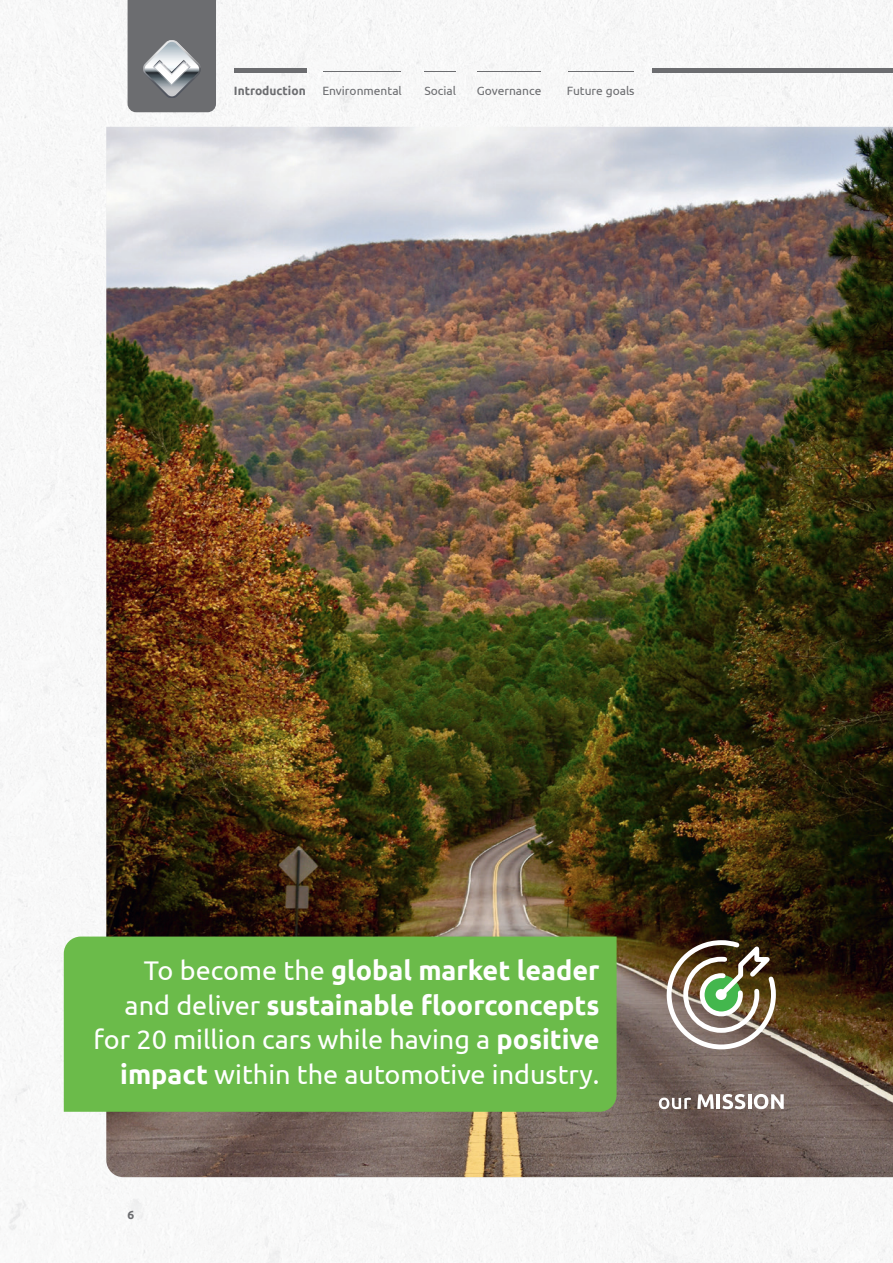
<style>
.page{position:relative;width:893px;height:1263px;background:#fff}
.page>*{position:absolute;margin:0;border:0;box-sizing:border-box;transform-origin:0 0}
.t1{font:27px/34.5px "Ubuntu";color:#fff;text-align:right}
.t2{font:12px "Ubuntu";color:#6c6d70}
.t3{font:700 12px "Ubuntu";color:#6c6d70}
.s1{font-weight:700}
</style>
<div class="page">
<img style="left:0;top:0;width:893px;height:1263px">
<img style="left:106px;top:127px;width:787px;height:1050px">
<div style="left:64px;top:936px;width:553px;height:176px;background:#6bbb4a"></div>
<svg style="left:664px;top:937px;width:115px;height:115px"></svg>
<svg style="left:659px;top:1097px;width:32px;height:12px"></svg>
<svg style="left:697px;top:1094px;width:17px;height:15px"></svg>
<hr style="left:717px;top:1094px;width:3px;height:15px;background:#fff">
<svg style="left:722px;top:1094px;width:23px;height:15px"></svg>
<hr style="left:748px;top:1094px;width:3px;height:15px;background:#fff">
<svg style="left:754px;top:1094px;width:30px;height:15px"></svg>
<svg style="left:128px;top:0;width:88px;height:112px"></svg>
<hr style="left:652px;top:68px;width:241px;height:4px;background:#6c6d70">
<hr style="left:234px;top:68px;width:72px;height:4px;background:#6c6d70">
<hr style="left:323px;top:72px;width:78px;height:1px;background:#6c6d70">
<hr style="left:425px;top:72px;width:31px;height:1px;background:#6c6d70">
<hr style="left:477px;top:72px;width:64px;height:1px;background:#6c6d70">
<hr style="left:568px;top:72px;width:66px;height:1px;background:#6c6d70">
<p class="t3" style="left:234px;top:84px;width:73px">Introduction</p>
<p class="t2" style="left:322px;top:84px;width:81px">Environmental</p>
<p class="t2" style="left:424px;top:84px;width:33px">Social</p>
<p class="t2" style="left:477px;top:84px;width:66px">Governance</p>
<p class="t2" style="left:567px;top:84px;width:69px">Future goals</p>
<p class="t1" style="left:94px;top:952px;width:507px">To become the <span class="s1">global market leader </span>and deliver <span class="s1">sustainable floorconcepts </span>for 20 million cars while having a <span class="s1">positive impact</span> within the automotive industry.</p>
<p class="t3" style="left:128px;top:1207px;width:8px">6</p>
</div>
